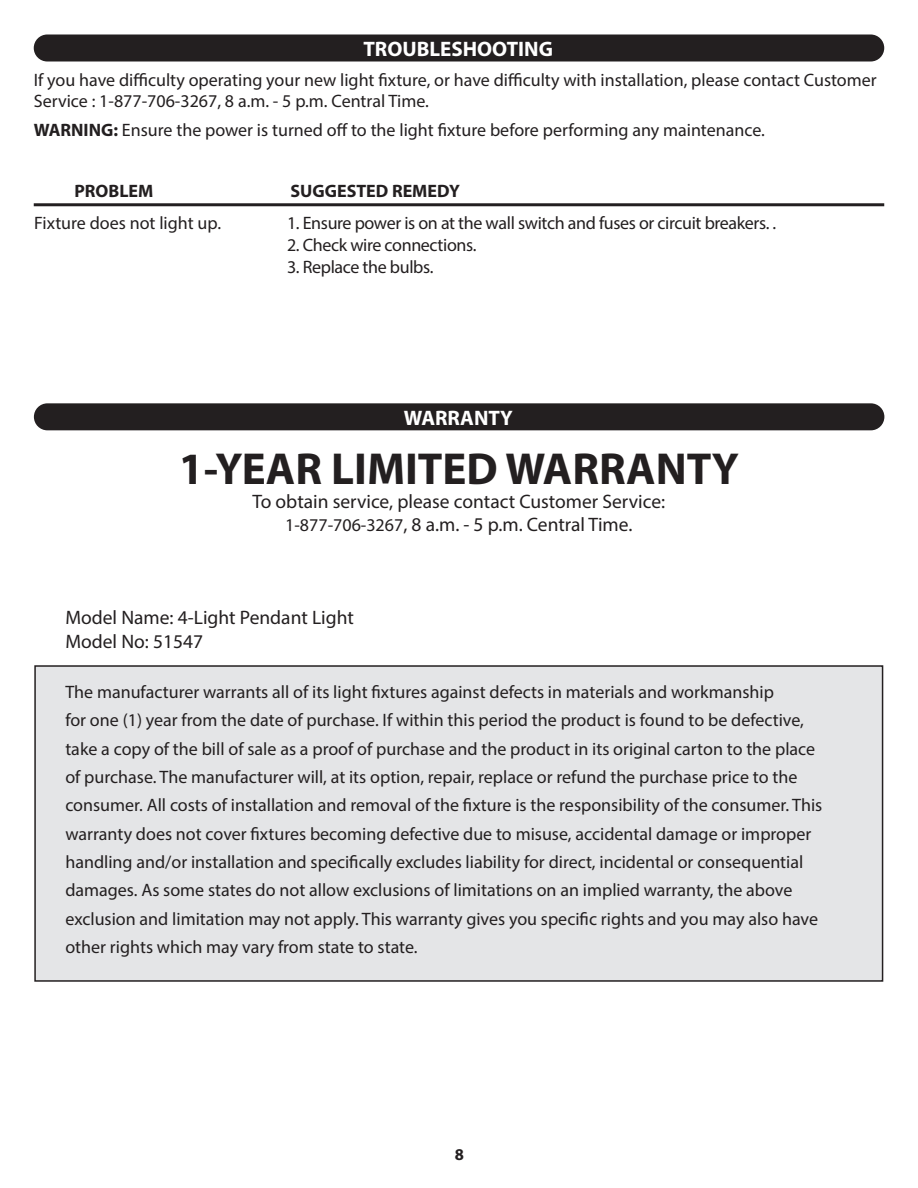
<style>
.page{position:relative;width:918px;height:1188px;background:#fff}
.page>*{position:absolute;margin:0;border:0;box-sizing:border-box;transform-origin:0 0}
.t1{font:700 45px "Myriad Pro";color:#231f20}
.t2{font:700 21px "Myriad Pro";color:#fff}
.t3{font:19.5px "Myriad Pro";color:#231f20}
.t4{font:18px "Myriad Pro";color:#231f20}
.t5{font:18px "Myriad Pro";letter-spacing:-.02em;color:#231f20}
.t6{font:700 18px "Myriad Pro";color:#231f20}
.t7{font:700 16.5px "Myriad Pro";color:#231f20}
.s1{font-weight:700}
.s2{font-size:18px}
</style>
<div class="page">
<div style="left:34px;top:34px;width:850px;height:28px;background:#231f20;border-radius:14px"></div>
<hr style="left:34px;top:203px;width:850px;height:3px;background:#231f20">
<div style="left:35px;top:666px;width:848px;height:315px;background:#e4e5e7"></div>
<div style="left:34px;top:665px;width:849px;height:317px;border:2px solid #231f20"></div>
<div style="left:34px;top:403px;width:850px;height:27px;background:#231f20;border-radius:14px"></div>
<p class="t2" style="left:363px;top:35px;width:191px">TROUBLESHOOTING</p>
<p class="t4" style="left:34px;top:69px;width:845px">If you have difficulty operating your new light fixture, or have difficulty with installation, please contact Customer</p>
<p class="t4" style="left:34px;top:90px;width:397px">Service : 1-877-706-3267, 8 a.m. - 5 p.m. Central Time.</p>
<p class="t4" style="left:34px;top:119px;width:733px"><span class="s1">WARNING:</span> Ensure the power is turned off to the light fixture before performing any maintenance.</p>
<p class="t6" style="left:75px;top:179px;width:80px">PROBLEM</p>
<p class="t6" style="left:291px;top:179px;width:171px">SUGGESTED REMEDY</p>
<p class="t4" style="left:34px;top:212px;width:188px">Fixture does not light up.</p>
<p class="t5" style="left:287px;top:212px;width:491px">1. Ensure power is on at the wall switch and fuses or circuit breakers. .</p>
<p class="t5" style="left:287px;top:234px;width:191px">2. Check wire connections.</p>
<p class="t5" style="left:287px;top:256px;width:148px">3. Replace the bulbs.</p>
<p class="t2" style="left:404px;top:404px;width:110px">WARRANTY</p>
<p class="t1" style="left:179px;top:440px;width:562px">1-YEAR LIMITED WARRANTY</p>
<p class="t3" style="left:252px;top:489px;width:414px">To obtain service, please contact Customer Service:</p>
<p class="t3" style="left:285px;top:513px;width:349px"><span class="s2">1-877-706-3267</span>, 8 a.m. - 5 p.m. Central Time.</p>
<p class="t3" style="left:65px;top:606px;width:290px">Model Name: 4-Light Pendant Light</p>
<p class="t3" style="left:65px;top:629px;width:139px">Model No: 51547</p>
<p class="t4" style="left:65px;top:681px;width:710px">The manufacturer warrants all of its light fixtures against defects in materials and workmanship</p>
<p class="t4" style="left:65px;top:709px;width:740px">for one (1) year from the date of purchase. If within this period the product is found to be defective,</p>
<p class="t4" style="left:65px;top:738px;width:751px">take a copy of the bill of sale as a proof of purchase and the product in its original carton to the place</p>
<p class="t4" style="left:65px;top:766px;width:734px">of purchase. The manufacturer will, at its option, repair, replace or refund the purchase price to the</p>
<p class="t4" style="left:65px;top:794px;width:759px">consumer. All costs of installation and removal of the fixture is the responsibility of the consumer. This</p>
<p class="t4" style="left:65px;top:823px;width:747px">warranty does not cover fixtures becoming defective due to misuse, accidental damage or improper</p>
<p class="t4" style="left:65px;top:851px;width:740px">handling and/or installation and specifically excludes liability for direct, incidental or consequential</p>
<p class="t4" style="left:65px;top:879px;width:729px">damages. As some states do not allow exclusions of limitations on an implied warranty, the above</p>
<p class="t4" style="left:65px;top:908px;width:754px">exclusion and limitation may not apply. This warranty gives you specific rights and you may also have</p>
<p class="t4" style="left:65px;top:936px;width:354px">other rights which may vary from state to state.</p>
<p class="t7" style="left:455px;top:1144px;width:11px">8</p>
</div>
